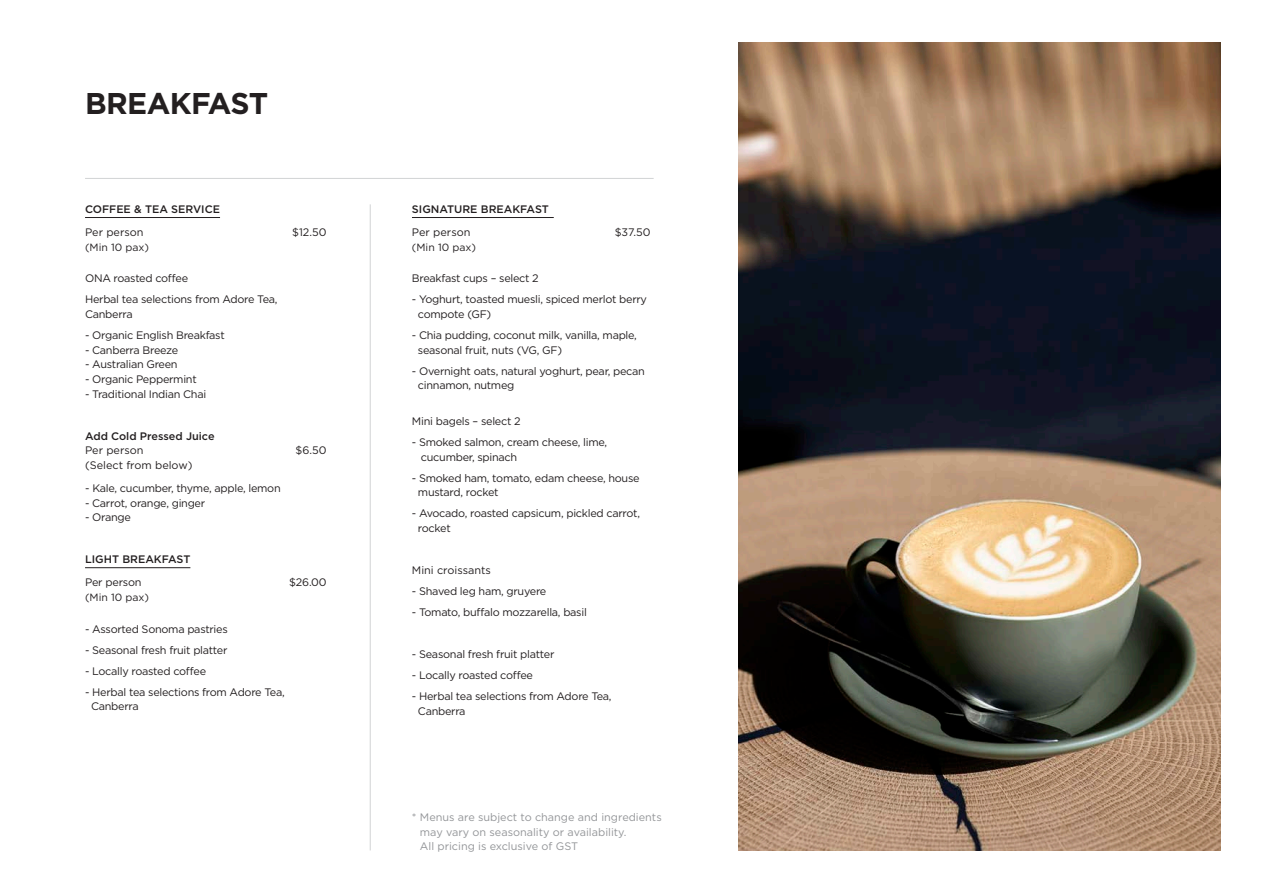
<style>
.page{position:relative;width:1263px;height:893px;background:#fff}
.page>*{position:absolute;margin:0;border:0;box-sizing:border-box;transform-origin:0 0}
.t1{font:700 30px "Gotham";letter-spacing:-.02em;color:#231f20}
.body_copy{font:10.8px/14.7px "Gotham";letter-spacing:-.025em;color:#231f20}
.body_copy-2{font:10.8px/14.7px "Gotham";color:#939598}
.body_copy-3{font:500 10.8px/14.5px "Gotham";color:#231f20}
.body_copy-4{font:10.8px "Gotham";color:#231f20}
.body_copy-5{font:10.5px "Gotham";color:#231f20}
.s1{font-weight:400}
</style>
<div class="page">
<hr style="left:85px;top:178px;width:569px;height:1px;background:#d1d3d4">
<img style="left:739px;top:43px;width:481px;height:807px">
<hr style="left:370px;top:204px;width:1px;height:646px;background:#d1d3d4">
<hr style="left:85px;top:217px;width:135px;height:1px;background:#231f20">
<hr style="left:85px;top:567px;width:105px;height:1px;background:#231f20">
<hr style="left:412px;top:217px;width:142px;height:1px;background:#231f20">
<p class="t1" style="left:85px;top:84px;width:185px">BREAKFAST</p>
<p class="body_copy-3" style="left:85px;top:202px;width:136px">COFFEE &amp; TEA SERVICE</p>
<p class="body_copy-4" style="left:85px;top:225px;width:60px">Per person</p>
<p class="body_copy" style="left:292px;top:225px;width:36px">$12.50</p>
<p class="body_copy-5" style="left:85px;top:240px;width:66px">(Min 10 pax)</p>
<p class="body_copy" style="left:85px;top:271px;width:105px">ONA roasted coffee</p>
<p class="body_copy" style="left:85px;top:292px;width:194px">Herbal tea selections from Adore Tea,<br>Canberra</p>
<p class="body_copy" style="left:85px;top:328px;width:141px">- Organic English Breakfast</p>
<p class="body_copy" style="left:85px;top:342px;width:95px">- Canberra Breeze</p>
<p class="body_copy" style="left:85px;top:357px;width:94px">- Australian Green</p>
<p class="body_copy" style="left:85px;top:372px;width:113px">- Organic Peppermint</p>
<p class="body_copy" style="left:85px;top:386px;width:123px">- Traditional Indian Chai</p>
<p class="body_copy-3" style="left:85px;top:428px;width:131px">Add Cold Pressed Juice<br><span class="s1">Per person</span></p>
<p class="body_copy" style="left:295px;top:443px;width:33px">$6.50</p>
<p class="body_copy-4" style="left:85px;top:458px;width:109px">(Select from below)</p>
<p class="body_copy" style="left:85px;top:481px;width:197px">- Kale, cucumber, thyme, apple, lemon</p>
<p class="body_copy" style="left:85px;top:495px;width:122px">- Carrot, orange, ginger</p>
<p class="body_copy" style="left:85px;top:510px;width:47px">- Orange</p>
<p class="body_copy-3" style="left:85px;top:552px;width:107px">LIGHT BREAKFAST</p>
<p class="body_copy" style="left:85px;top:575px;width:58px">Per person</p>
<p class="body_copy" style="left:289px;top:575px;width:39px">$26.00</p>
<p class="body_copy-5" style="left:85px;top:591px;width:66px">(Min 10 pax)</p>
<p class="body_copy" style="left:85px;top:621px;width:144px">- Assorted Sonoma pastries</p>
<p class="body_copy" style="left:85px;top:642px;width:144px">- Seasonal fresh fruit platter</p>
<p class="body_copy" style="left:85px;top:663px;width:123px">- Locally roasted coffee</p>
<p class="body_copy" style="left:91px;top:684px;width:195px;text-indent:-6px">- Herbal tea selections from Adore Tea,<br>Canberra</p>
<p class="body_copy-3" style="left:412px;top:202px;width:138px">SIGNATURE BREAKFAST</p>
<p class="body_copy-4" style="left:412px;top:225px;width:60px">Per person</p>
<p class="body_copy" style="left:615px;top:225px;width:37px">$37.50</p>
<p class="body_copy-5" style="left:412px;top:240px;width:66px">(Min 10 pax)</p>
<p class="body_copy" style="left:412px;top:271px;width:128px">Breakfast cups – select 2</p>
<p class="body_copy" style="left:418px;top:292px;width:231px;text-indent:-6px">- Yoghurt, toasted muesli, spiced merlot berry compote (GF)</p>
<p class="body_copy" style="left:418px;top:328px;width:220px;text-indent:-6px">- Chia pudding, coconut milk, vanilla, maple, seasonal fruit, nuts (VG, GF)</p>
<p class="body_copy" style="left:418px;top:363px;width:228px;text-indent:-6px">- Overnight oats, natural yoghurt, pear, pecan cinnamon, nutmeg</p>
<p class="body_copy" style="left:412px;top:414px;width:110px">Mini bagels – select 2</p>
<p class="body_copy" style="left:421px;top:435px;width:188px;text-indent:-9px">- Smoked salmon, cream cheese, lime, cucumber, spinach</p>
<p class="body_copy" style="left:418px;top:470px;width:223px;text-indent:-6px">- Smoked ham, tomato, edam cheese, house mustard, rocket</p>
<p class="body_copy" style="left:418px;top:506px;width:224px;text-indent:-6px">- Avocado, roasted capsicum, pickled carrot, rocket</p>
<p class="body_copy-4" style="left:412px;top:563px;width:80px">Mini croissants</p>
<p class="body_copy" style="left:412px;top:583px;width:136px">- Shaved leg ham, gruyere</p>
<p class="body_copy" style="left:412px;top:604px;width:176px">- Tomato, buffalo mozzarella, basil</p>
<p class="body_copy" style="left:412px;top:646px;width:144px">- Seasonal fresh fruit platter</p>
<p class="body_copy" style="left:412px;top:667px;width:123px">- Locally roasted coffee</p>
<p class="body_copy" style="left:418px;top:688px;width:195px;text-indent:-6px">- Herbal tea selections from Adore Tea,<br>Canberra</p>
<p class="body_copy-2" style="left:420px;top:810px;width:243px;text-indent:-8px">* Menus are subject to change and ingredients may vary on seasonality or availability.<br>All pricing is exclusive of GST</p>
</div>
